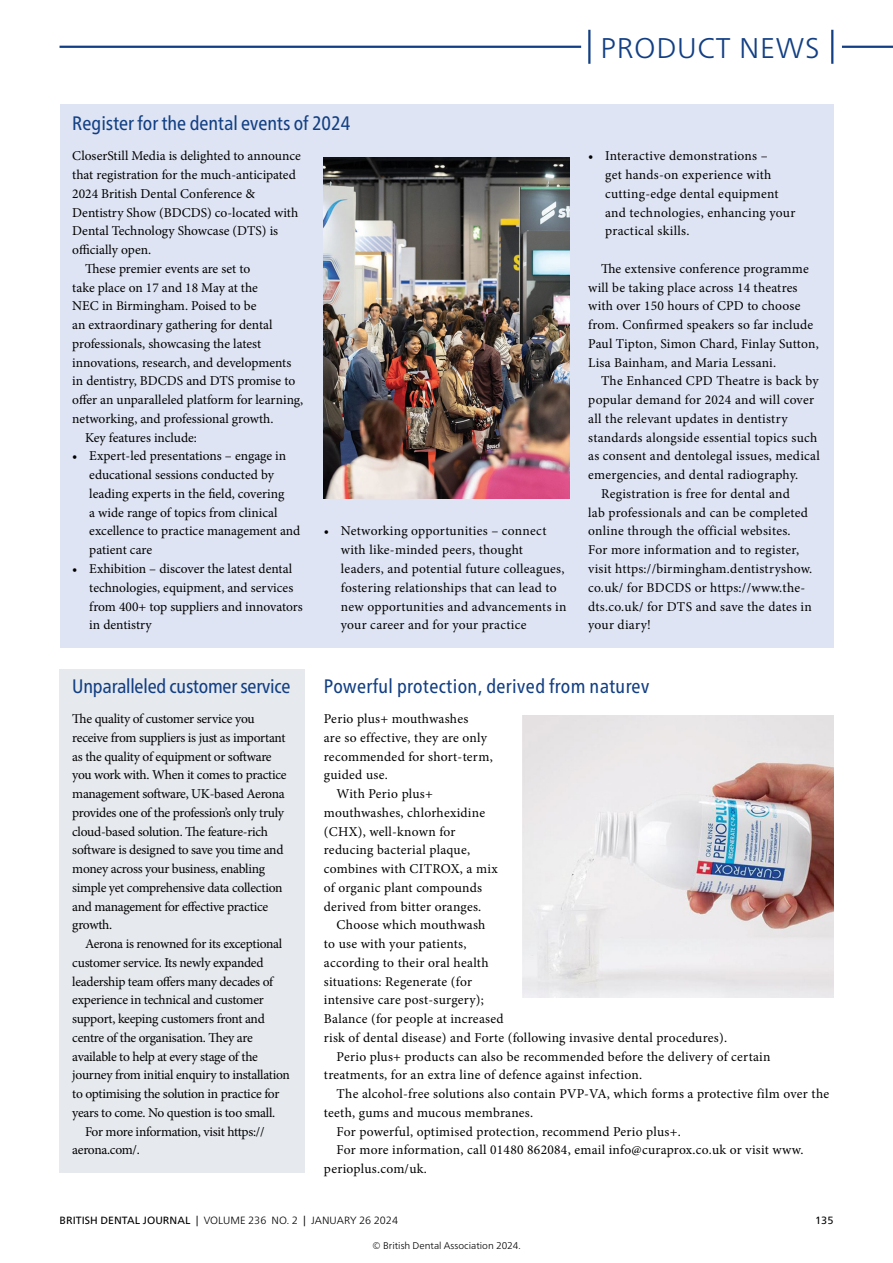
<style>
.page{position:relative;width:893px;height:1263px;background:#fff}
.page>*{position:absolute;margin:0;border:0;box-sizing:border-box;transform-origin:0 0}
.t1{font:300 28.5px "Frutiger Neue LT Pro";letter-spacing:.025em;color:#123f84}
.Title_9_Cnd_13pt_286{font:19.5px "Frutiger Neue LT Pro Cn Rg 2";color:#123f84}
.Title_9_Cnd_13pt_286-2{font:19.5px "Frutiger Neue LT Pro Cn Rg 2";letter-spacing:.02em;color:#123f84}
.Para_9pt_ragged{font:13.5px/18.8px "Minion Pro";letter-spacing:.01em;color:#000}
.Para_9pt_ragged_1st{font:13.5px/18.8px "Minion Pro";color:#000}
.Para_9pt_ragged_1st-2{font:13.5px/18.8px "Minion Pro";letter-spacing:-.025em;color:#000}
.Para_9pt_ragged-2{font:13.5px/18.8px "Minion Pro";letter-spacing:-.02em;color:#000}
.Para_9pt_ragged_1st-3{font:13.5px/18.8px "Minion Pro";letter-spacing:.02em;color:#000}
.Para_9pt_ragged-3{font:13.5px/18.8px "Minion Pro";letter-spacing:-.025em;color:#000}
.t2{font:300 10.5px "Frutiger Neue LT Pro";letter-spacing:.005em;color:#000}
.t3{font:10.5px "Frutiger Neue LT Pro";color:#000}
.t4{font:300 9.75px "Frutiger Neue LT Pro";color:#000}
.s1{font-weight:400}
</style>
<div class="page">
<div style="left:60px;top:105px;width:773px;height:543px;background:#dee4f3"></div>
<div style="left:60px;top:669px;width:245px;height:504px;background:#e6e9ee"></div>
<img style="left:324px;top:158px;width:245px;height:340px">
<img style="left:522px;top:715px;width:311px;height:282px">
<hr style="left:60px;top:46px;width:521px;height:2px;background:#123f84">
<hr style="left:842px;top:46px;width:51px;height:2px;background:#123f84">
<hr style="left:588px;top:30px;width:2px;height:34px;background:#123f84">
<hr style="left:831px;top:30px;width:2px;height:34px;background:#123f84">
<h1 class="t1" style="left:601px;top:31px;width:221px">PRODUCT NEWS</h1>
<p class="Title_9_Cnd_13pt_286" style="left:72px;top:112px;width:279px">Register for the dental events of 2024</p>
<p class="Para_9pt_ragged_1st" style="left:72px;top:147px;width:230px">CloserStill Media is delighted to announce that registration for the much-anticipated 2024 British Dental Conference &amp; Dentistry Show (BDCDS) co-located with Dental Technology Showcase (DTS) is officially open.</p>
<p class="Para_9pt_ragged" style="left:72px;top:259px;width:233px;text-indent:13px">These premier events are set to<br>take place on 17 and 18 May at the<br>NEC in Birmingham. Poised to be<br>an extraordinary gathering for dental professionals, showcasing the latest innovations, research, and developments in dentistry, BDCDS and DTS promise to offer an unparalleled platform for learning, networking, and professional growth.</p>
<p class="Para_9pt_ragged" style="left:85px;top:428px;width:113px">Key features include:</p>
<p class="Para_9pt_ragged_1st" style="left:89px;top:447px;width:213px;text-indent:-17px">• Expert-led presentations – engage in educational sessions conducted by leading experts in the field, covering<br>a wide range of topics from clinical excellence to practice management and patient care</p>
<p class="Para_9pt_ragged_1st" style="left:89px;top:559px;width:215px;text-indent:-17px">• Exhibition – discover the latest dental technologies, equipment, and services from 400+ top suppliers and innovators in dentistry</p>
<p class="Para_9pt_ragged_1st-3" style="left:341px;top:522px;width:227px;text-indent:-17px">• Networking opportunities – connect with like-minded peers, thought leaders, and potential future colleagues, fostering relationships that can lead to new opportunities and advancements in your career and for your practice</p>
<p class="Para_9pt_ragged_1st-3" style="left:605px;top:147px;width:192px;text-indent:-17px">• Interactive demonstrations –<br>get hands-on experience with cutting-edge dental equipment and technologies, enhancing your practical skills.</p>
<p class="Para_9pt_ragged" style="left:588px;top:259px;width:232px;text-indent:13px">The extensive conference programme will be taking place across 14 theatres with over 150 hours of CPD to choose from. Confirmed speakers so far include Paul Tipton, Simon Chard, Finlay Sutton, Lisa Bainham, and Maria Lessani.</p>
<p class="Para_9pt_ragged" style="left:588px;top:372px;width:233px;text-indent:13px">The Enhanced CPD Theatre is back by popular demand for 2024 and will cover all the relevant updates in dentistry standards alongside essential topics such as consent and dentolegal issues, medical emergencies, and dental radiography.</p>
<p class="Para_9pt_ragged" style="left:588px;top:484px;width:226px;text-indent:13px">Registration is free for dental and<br>lab professionals and can be completed online through the official websites.<br>For more information and to register, visit https://birmingham.dentistryshow. co.uk/ for BDCDS or https://www.the&shy;dts.co.uk/ for DTS and save the dates in your diary!</p>
<p class="Title_9_Cnd_13pt_286" style="left:72px;top:675px;width:220px">Unparalleled customer service</p>
<p class="Title_9_Cnd_13pt_286-2" style="left:324px;top:675px;width:327px">Powerful protection, derived from naturev</p>
<p class="Para_9pt_ragged_1st-2" style="left:72px;top:709px;width:216px">The quality of customer service you receive from suppliers is just as important as the quality of equipment or software you work with. When it comes to practice management software, UK-based Aerona provides one of the profession’s only truly cloud-based solution. The feature-rich software is designed to save you time and money across your business, enabling simple yet comprehensive data collection and management for effective practice growth.</p>
<p class="Para_9pt_ragged-2" style="left:72px;top:934px;width:219px;text-indent:13px">Aerona is renowned for its exceptional customer service. Its newly expanded leadership team offers many decades of experience in technical and customer support, keeping customers front and centre of the organisation. They are available to help at every stage of the journey from initial enquiry to installation to optimising the solution in practice for years to come. No question is too small.</p>
<p class="Para_9pt_ragged-3" style="left:72px;top:1122px;width:194px;text-indent:13px">For more information, visit https:// aerona.com/.</p>
<p class="Para_9pt_ragged_1st" style="left:324px;top:709px;width:170px">Perio plus+ mouthwashes<br>are so effective, they are only recommended for short-term, guided use.</p>
<p class="Para_9pt_ragged" style="left:324px;top:784px;width:175px;text-indent:13px">With Perio plus+ mouthwashes, chlorhexidine (CHX), well-known for reducing bacterial plaque, combines with CITROX, a mix of organic plant compounds derived from bitter oranges.</p>
<p class="Para_9pt_ragged" style="left:324px;top:916px;width:405px;text-indent:13px">Choose which mouthwash<br>to use with your patients,<br>according to their oral health<br>situations: Regenerate (for<br>intensive care post-surgery);<br>Balance (for people at increased<br>risk of dental disease) and Forte (following invasive dental procedures).</p>
<p class="Para_9pt_ragged" style="left:324px;top:1047px;width:448px;text-indent:13px">Perio plus+ products can also be recommended before the delivery of certain treatments, for an extra line of defence against infection.</p>
<p class="Para_9pt_ragged" style="left:324px;top:1084px;width:507px;text-indent:13px">The alcohol-free solutions also contain PVP-VA, which forms a protective film over the teeth, gums and mucous membranes.</p>
<p class="Para_9pt_ragged" style="left:337px;top:1122px;width:346px">For powerful, optimised protection, recommend Perio plus+.</p>
<p class="Para_9pt_ragged" style="left:324px;top:1141px;width:481px;text-indent:13px">For more information, call 01480 862084, email info@curaprox.co.uk or visit www. perioplus.com/uk.</p>
<p class="t2" style="left:60px;top:1214px;width:340px"><span class="s1">BRITISH DENTAL JOURNAL |</span> VOLUME 236 NO. 2 <span class="s1">|</span> January 26 2024</p>
<p class="t3" style="left:815px;top:1214px;width:20px">135</p>
<p class="t4" style="left:372px;top:1240px;width:150px">© British Dental Association 2024.</p>
</div>
